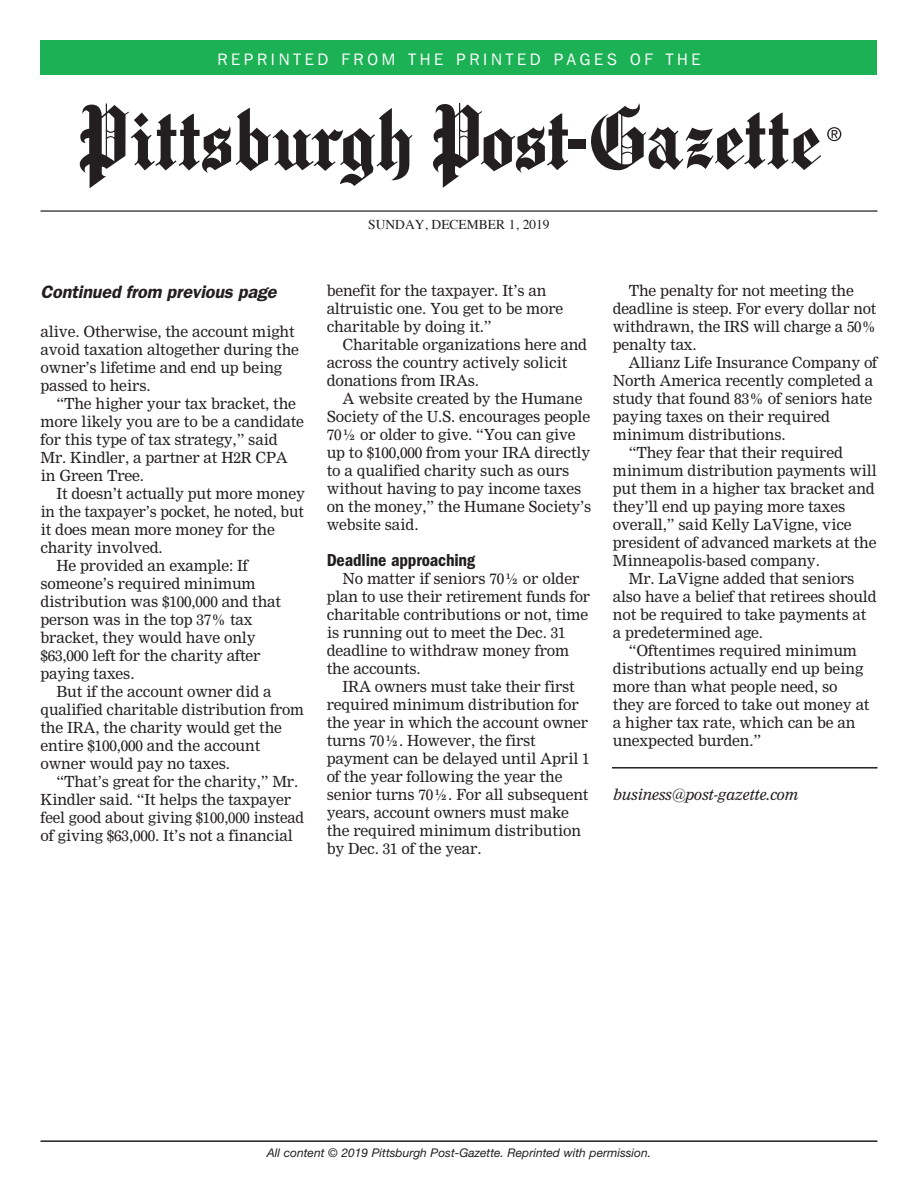
<style>
.page{position:relative;width:918px;height:1188px;background:#fff}
.page>*{position:absolute;margin:0;border:0;box-sizing:border-box;transform-origin:0 0}
.t1{font:italic 600 18px "Franklin Gothic";letter-spacing:-.01em;color:#231f20}
.t2{font:600 condensed 18px "Franklin Gothic";letter-spacing:-.01em;color:#231f20}
.t3{font:16.5px "Franklin Gothic IT Cby BT";letter-spacing:.23em;color:#fff}
.t4{font:15px/18px "Nimrod";letter-spacing:-.01em;color:#231f20}
.t5{font:italic 15px "Nimrod";letter-spacing:-.01em;color:#231f20}
.t6{font:13.5px "Times";color:#231f20}
.t7{font:italic 12px "Helvetica Neue";color:#231f20}
</style>
<div class="page">
<hr style="left:40px;top:1140px;width:838px;height:2px;background:#231f20">
<hr style="left:612px;top:767px;width:266px;height:2px;background:#231f20">
<div style="left:568px;top:139px;width:18px;height:10px;background:#231f20"></div>
<svg style="left:80px;top:103px;width:333px;height:85px"></svg>
<svg style="left:433px;top:103px;width:135px;height:85px"></svg>
<svg style="left:591px;top:103px;width:230px;height:68px"></svg>
<svg style="left:827px;top:127px;width:14px;height:14px"></svg>
<hr style="left:41px;top:210px;width:837px;height:2px;background:#231f20">
<div style="left:40px;top:40px;width:838px;height:35px;background:#1db156"></div>
<p class="t3" style="left:217px;top:49px;width:485px">REPRINTED FROM THE PRINTED PAGES OF THE</p>
<p class="t6" style="left:368px;top:212px;width:183px">SUNDAY, DECEMBER 1, 2019</p>
<p class="t1" style="left:40px;top:281px;width:238px">Continued from previous page</p>
<p class="t4" style="left:327px;top:282px;width:238px">benefit for the taxpayer. It’s an altruistic one. You get to be more charitable by doing it.”</p>
<p class="t4" style="left:327px;top:336px;width:262px;text-indent:16px">Charitable organizations here and across the country actively solicit donations from IRAs.</p>
<p class="t4" style="left:327px;top:390px;width:266px;text-indent:16px">A website created by the Humane<br>Society of the U.S. encourages people<br>70½ or older to give. “You can give up to $100,000 from your IRA directly to a qualified charity such as ours without having to pay income taxes on the money,” the Humane Society’s website said.</p>
<p class="t2" style="left:327px;top:550px;width:150px">Deadline approaching</p>
<p class="t4" style="left:327px;top:570px;width:265px;text-indent:16px">No matter if seniors 70½ or older plan to use their retirement funds for charitable contributions or not, time is running out to meet the Dec. 31 deadline to withdraw money from the accounts.</p>
<p class="t4" style="left:327px;top:678px;width:265px;text-indent:16px">IRA owners must take their first required minimum distribution for the year in which the account owner turns 70½. However, the first payment can be delayed until April 1 of the year following the year the senior turns 70½. For all subsequent years, account owners must make the required minimum distribution by Dec. 31 of the year.</p>
<p class="t4" style="left:40px;top:323px;width:260px">alive. Otherwise, the account might avoid taxation altogether during the owner’s lifetime and end up being passed to heirs.</p>
<p class="t4" style="left:40px;top:395px;width:265px;text-indent:16px">“The higher your tax bracket, the more likely you are to be a candidate for this type of tax strategy,” said<br>Mr. Kindler, a partner at H2R CPA in Green Tree.</p>
<p class="t4" style="left:56px;top:485px;width:250px">It doesn’t actually put more money</p>
<p class="t4" style="left:40px;top:503px;width:265px">in the taxpayer’s pocket, he noted, but</p>
<p class="t4" style="left:40px;top:521px;width:236px">it does mean more money for the</p>
<p class="t4" style="left:40px;top:539px;width:124px">charity involved.</p>
<p class="t4" style="left:56px;top:557px;width:193px">He provided an example: If</p>
<p class="t4" style="left:40px;top:575px;width:217px">someone’s required minimum</p>
<p class="t4" style="left:40px;top:593px;width:242px">distribution was $100,000 and that</p>
<p class="t4" style="left:40px;top:611px;width:214px">person was in the top 37% tax</p>
<p class="t4" style="left:40px;top:629px;width:217px">bracket, they would have only</p>
<p class="t4" style="left:40px;top:647px;width:222px">$63,000 left for the charity after</p>
<p class="t4" style="left:40px;top:665px;width:96px">paying taxes.</p>
<p class="t4" style="left:56px;top:683px;width:217px">But if the account owner did a</p>
<p class="t4" style="left:40px;top:701px;width:265px">qualified charitable distribution from</p>
<p class="t4" style="left:41px;top:719px;width:243px">the IRA, the charity would get the</p>
<p class="t4" style="left:41px;top:737px;width:221px">entire $100,000 and the account</p>
<p class="t4" style="left:41px;top:755px;width:191px">owner would pay no taxes.</p>
<p class="t4" style="left:56px;top:773px;width:243px">“That’s great for the charity,” Mr.</p>
<p class="t4" style="left:41px;top:791px;width:252px">Kindler said. “It helps the taxpayer</p>
<p class="t4" style="left:40px;top:809px;width:265px">feel good about giving $100,000 instead</p>
<p class="t4" style="left:41px;top:827px;width:254px">of giving $63,000. It’s not a financial</p>
<p class="t4" style="left:613px;top:282px;width:265px;text-indent:16px">The penalty for not meeting the deadline is steep. For every dollar not withdrawn, the IRS will charge a 50% penalty tax.</p>
<p class="t4" style="left:628px;top:354px;width:250px">Allianz Life Insurance Company of</p>
<p class="t4" style="left:613px;top:372px;width:262px">North America recently completed a</p>
<p class="t4" style="left:613px;top:390px;width:261px">study that found 83% of seniors hate</p>
<p class="t4" style="left:613px;top:408px;width:219px">paying taxes on their required</p>
<p class="t4" style="left:613px;top:426px;width:174px">minimum distributions.</p>
<p class="t4" style="left:629px;top:444px;width:216px">“They fear that their required</p>
<p class="t4" style="left:613px;top:462px;width:265px">minimum distribution payments will</p>
<p class="t4" style="left:613px;top:480px;width:263px">put them in a higher tax bracket and</p>
<p class="t4" style="left:613px;top:498px;width:234px">they’ll end up paying more taxes</p>
<p class="t4" style="left:613px;top:516px;width:240px">overall,” said Kelly LaVigne, vice</p>
<p class="t4" style="left:613px;top:534px;width:265px">president of advanced markets at the</p>
<p class="t4" style="left:613px;top:552px;width:208px">Minneapolis-based company.</p>
<p class="t4" style="left:629px;top:570px;width:227px">Mr. LaVigne added that seniors</p>
<p class="t4" style="left:613px;top:588px;width:265px">also have a belief that retirees should</p>
<p class="t4" style="left:613px;top:606px;width:255px">not be required to take payments at</p>
<p class="t4" style="left:613px;top:624px;width:152px">a predetermined age.</p>
<p class="t4" style="left:629px;top:642px;width:230px">“Oftentimes required minimum</p>
<p class="t4" style="left:613px;top:660px;width:252px">distributions actually end up being</p>
<p class="t4" style="left:613px;top:678px;width:226px">more than what people need, so</p>
<p class="t4" style="left:613px;top:696px;width:258px">they are forced to take out money at</p>
<p class="t4" style="left:613px;top:714px;width:244px">a higher tax rate, which can be an</p>
<p class="t4" style="left:613px;top:732px;width:150px">unexpected burden.”</p>
<p class="t5" style="left:613px;top:786px;width:187px">business@post-gazette.com</p>
<p class="t7" style="left:267px;top:1146px;width:386px">All content © 2019 Pittsburgh Post-Gazette. Reprinted with permission.</p>
</div>
